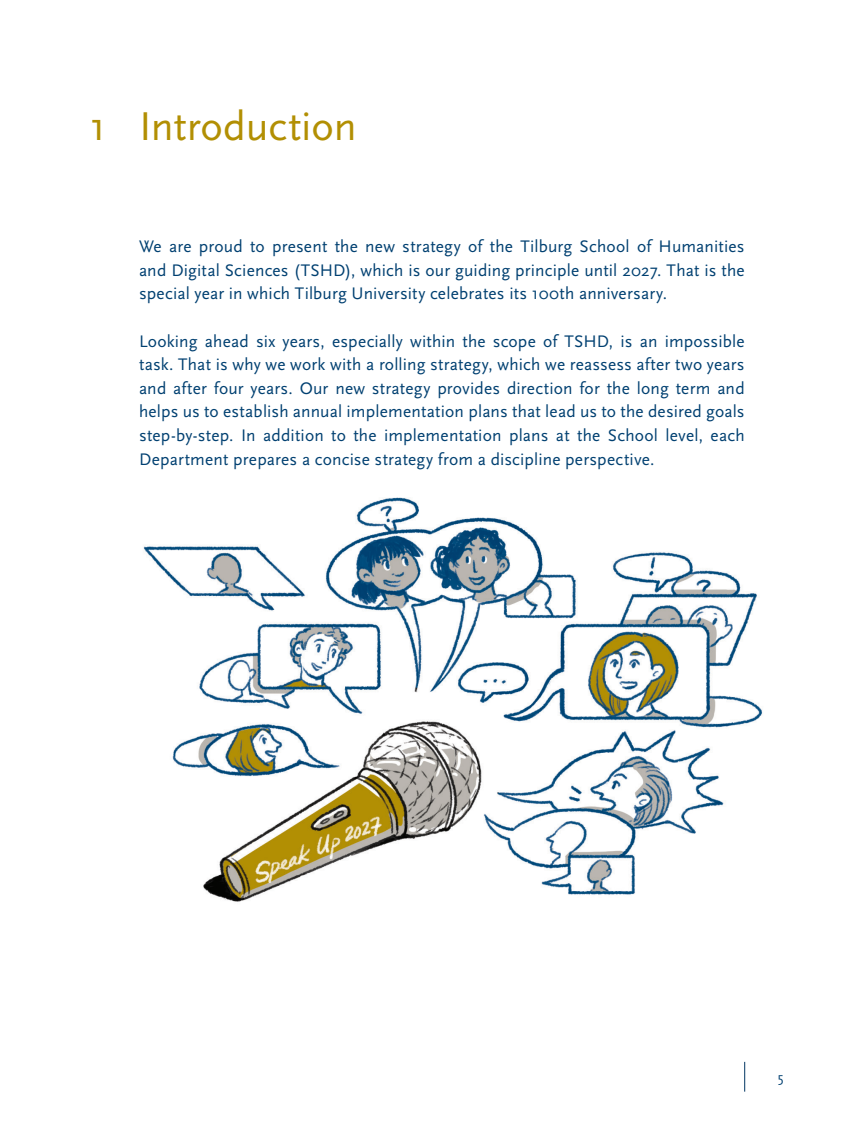
<style>
.page{position:relative;width:844px;height:1141px;background:#fff}
.page>*{position:absolute;margin:0;border:0;box-sizing:border-box;transform-origin:0 0}
.Titelkop_TAB{font:42px "Scala Sans OT";letter-spacing:-.005em;color:#b28f03}
.Body_tekst_UK{font:17.5px/23.6px "Scala Sans";letter-spacing:.01em;color:#004071;text-align:justify}
.t1{font:14.17px "Scala Sans Caps";color:#004071}
</style>
<div class="page">
<hr style="left:744px;top:1062px;width:1px;height:30px;background:#003562">
<img style="left:143px;top:497px;width:620px;height:405px">
<p class="Titelkop_TAB" style="left:89px;top:104px;width:269px">1 Introduction</p>
<p class="Body_tekst_UK" style="left:139px;top:235px;width:607px">We are proud to present the new strategy of the Tilburg School of Humanities and Digital Sciences (TSHD), which is our guiding principle until 2027. That is the special year in which Tilburg University celebrates its 100th anniversary.</p>
<p class="Body_tekst_UK" style="left:139px;top:329px;width:607px">Looking ahead six years, especially within the scope of TSHD, is an impossible task. That is why we work with a rolling strategy, which we reassess after two years and after four years. Our new strategy provides direction for the long term and helps us to establish annual implementation plans that lead us to the desired goals step-by-step. In addition to the implementation plans at the School level, each Department prepares a concise strategy from a discipline perspective.</p>
<p class="t1" style="left:777px;top:1070px;width:7px">5</p>
</div>
